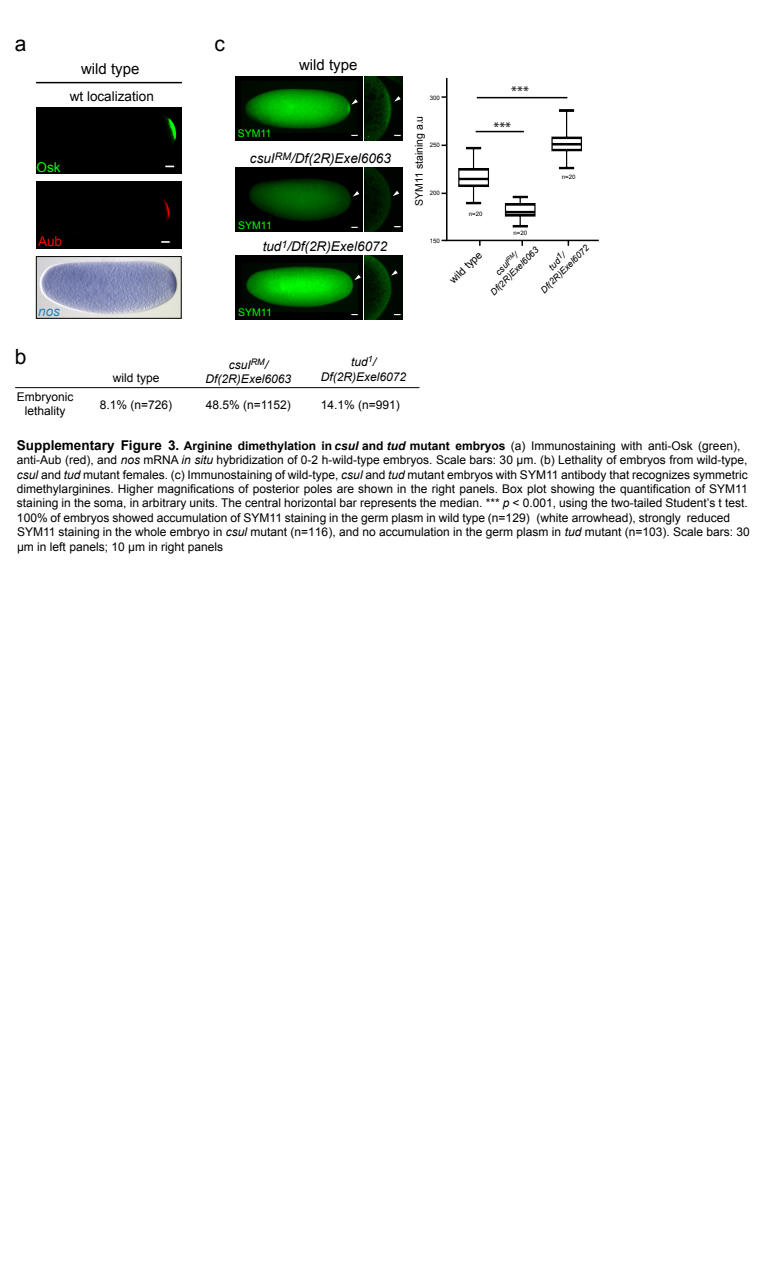
<style>
.page{position:relative;width:766px;height:1263px;background:#fff}
.page>*{position:absolute;margin:0;border:0;box-sizing:border-box;transform-origin:0 0}
.t1{font:21px "Arial";color:#000}
.t2{font:15px "Arial";color:#000}
.t3{font:14.25px "Myriad Pro";color:#000}
.t4{font:italic 13.5px "Arial";color:#000}
.t5{font:13.5px "Arial";color:#000}
.t6{font:13.5px "Arial";color:#0f0}
.t7{font:13.5px "Arial";color:#f00}
.t8{font:italic 13.5px "Arial";color:#2983ba}
.t9{font:12px/14.4px "Arial";color:#000;text-align:center}
.t10{font:italic 12px/14.4px "Arial";color:#000;text-align:center}
.t11{font:10.5px "Arial";color:#000}
.t12{font:10.5px "Arial";color:#0f0}
.t13{font:italic 9px/10.8px "Arial";color:#000;text-align:center}
.t14{font:6.15px "Arial";color:#000}
.s1{font-weight:700;font-size:13.5px}
.s2{font-weight:700}
.s3{font-weight:700;font-style:italic}
.s4{font-style:italic}
</style>
<div class="page">
<div style="left:235px;top:76px;width:127px;height:65px;background:#000"></div>
<div style="left:235px;top:168px;width:127px;height:64px;background:#000"></div>
<div style="left:235px;top:255px;width:127px;height:65px;background:#000"></div>
<img style="left:38px;top:258px;width:141px;height:58px">
<img style="left:36px;top:107px;width:145px;height:67px">
<div style="left:36px;top:108px;width:145px;height:64px;background:#000"></div>
<img style="left:36px;top:182px;width:145px;height:66px">
<div style="left:41px;top:184px;width:135px;height:63px;background:#000"></div>
<svg style="left:161px;top:241px;width:8px;height:2px"></svg>
<div style="left:36px;top:256px;width:145px;height:62px;border:1px solid #000"></div>
<hr style="left:36px;top:82px;width:146px;height:1px;background:#000">
<img style="left:364px;top:76px;width:38px;height:65px">
<img style="left:364px;top:255px;width:38px;height:65px">
<img style="left:364px;top:168px;width:38px;height:64px">
<svg style="left:394px;top:96px;width:6px;height:6px"></svg>
<svg style="left:392px;top:191px;width:7px;height:5px"></svg>
<svg style="left:391px;top:270px;width:6px;height:6px"></svg>
<img style="left:241px;top:81px;width:115px;height:52px">
<img style="left:243px;top:263px;width:114px;height:49px">
<img style="left:243px;top:172px;width:114px;height:55px">
<img style="left:446px;top:77px;width:136px;height:160px">
<hr style="left:446px;top:78px;width:1px;height:162px;background:#000">
<hr style="left:445px;top:240px;width:153px;height:1px;background:#000">
<hr style="left:475px;top:131px;width:48px;height:1px;background:#000">
<hr style="left:476px;top:97px;width:91px;height:1px;background:#000">
<hr style="left:15px;top:387px;width:404px;height:1px;background:#000">
<svg style="left:351px;top:99px;width:7px;height:6px"></svg>
<svg style="left:352px;top:191px;width:7px;height:6px"></svg>
<svg style="left:354px;top:275px;width:7px;height:5px"></svg>
<h1 class="t1" style="left:15px;top:29px;width:13px">a</h1>
<p class="t2" style="left:81px;top:59px;width:60px">wild type</p>
<p class="t5" style="left:70px;top:87px;width:86px">wt localization</p>
<p class="t6" style="left:37px;top:158px;width:26px">Osk</p>
<p class="t7" style="left:38px;top:233px;width:26px">Aub</p>
<p class="t8" style="left:38px;top:303px;width:23px">nos</p>
<h1 class="t1" style="left:214px;top:30px;width:12px">c</h1>
<p class="t2" style="left:299px;top:55px;width:60px">wild type</p>
<p class="t12" style="left:237px;top:126px;width:35px">SYM11</p>
<p class="t4" style="left:250px;top:149px;width:142px">csuI<sup>RM</sup>/Df(2R)Exel6063</p>
<p class="t12" style="left:238px;top:218px;width:35px">SYM11</p>
<p class="t4" style="left:262px;top:238px;width:126px">tud<sup>1</sup>/Df(2R)Exel6072</p>
<p class="t12" style="left:238px;top:306px;width:35px">SYM11</p>
<p class="t14" style="left:429px;top:93px;width:12px">300</p>
<p class="t11" style="left:412px;top:206px;width:92px;rotate:-90deg">SYM11 staining a.u</p>
<p class="t14" style="left:429px;top:141px;width:12px">250</p>
<p class="t14" style="left:429px;top:189px;width:12px">200</p>
<p class="t14" style="left:429px;top:237px;width:12px">150</p>
<p class="t3" style="left:511px;top:82px;width:19px">***</p>
<p class="t3" style="left:493px;top:119px;width:19px">***</p>
<p class="t14" style="left:469px;top:210px;width:15px">n=20</p>
<p class="t14" style="left:513px;top:228px;width:15px">n=20</p>
<p class="t14" style="left:561px;top:172px;width:15px">n=20</p>
<p class="t11" style="left:446px;top:277px;width:42px;rotate:-45deg">wild type</p>
<p class="t13" style="left:530px;top:280px;width:66px;rotate:-45deg">tud1/<br>Df(2R)Exel6072</p>
<p class="t13" style="left:480px;top:282px;width:66px;rotate:-45deg">csuI<sup>RM</sup>/<br>Df(2R)Exel6063</p>
<h1 class="t1" style="left:15px;top:343px;width:13px">b</h1>
<p class="t9" style="left:17px;top:390px;width:58px">Embryonic lethality</p>
<p class="t9" style="left:100px;top:397px;width:74px">8.1% (n=726)</p>
<p class="t9" style="left:206px;top:397px;width:86px">48.5% (n=1152)</p>
<p class="t10" style="left:205px;top:357px;width:87px">csuI<sup>RM</sup>/<br>Df(2R)Exel6063</p>
<p class="t9" style="left:113px;top:370px;width:48px">wild type</p>
<p class="t10" style="left:321px;top:355px;width:87px">tud<sup>1</sup>/<br>Df(2R)Exel6072</p>
<p class="t9" style="left:321px;top:398px;width:81px">14.1% (n=991)</p>
<p class="t9" style="left:17px;top:438px;width:734px;text-align:left"><span class="s1">Supplementary Figure 3.</span> <span class="s2">Arginine dimethylation in</span> <span class="s3">csul</span> <span class="s2">and</span> <span class="s3">tud</span> <span class="s2">mutant embryos</span> (a) Immunostaining with anti-Osk (green), anti-Aub (red), and <span class="s4">nos</span> mRNA <span class="s4">in situ</span> hybridization of 0-2 h-wild-type embryos. Scale bars: 30 μm. (b) Lethality of embryos from wild-type, <span class="s4">csul</span> and <span class="s4">tud</span> mutant females. (c) Immunostaining of wild-type, <span class="s4">csul</span> and <span class="s4">tud</span> mutant embryos with SYM11 antibody that recognizes symmetric dimethylarginines. Higher magnifications of posterior poles are shown in the right panels. Box plot showing the quantification of SYM11 staining in the soma, in arbitrary units. The central horizontal bar represents the median. *** <span class="s4">p</span> &lt; 0.001, using the two-tailed Student’s t test.<br>100% of embryos showed accumulation of SYM11 staining in the germ plasm in wild type (n=129) (white arrowhead), strongly reduced SYM11 staining in the whole embryo in <span class="s4">csul</span> mutant (n=116), and no accumulation in the germ plasm in <span class="s4">tud</span> mutant (n=103). Scale bars: 30 μm in left panels; 10 μm in right panels</p>
</div>
